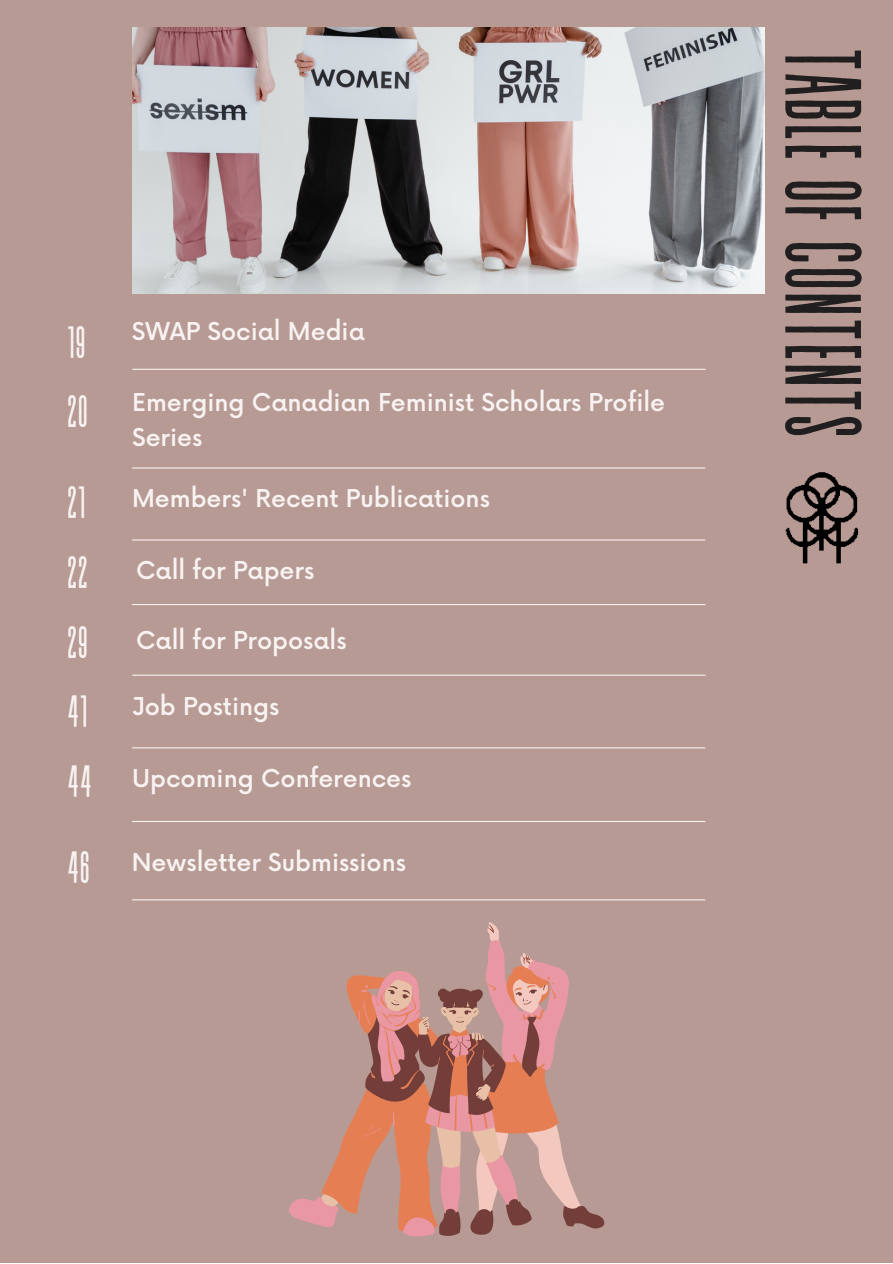
<style>
.page{position:relative;width:893px;height:1264px;background:#fff}
.page>*{position:absolute;margin:0;border:0;box-sizing:border-box;transform-origin:0 0}
.t1{font:107.85px "Revive 80 Tall";color:#201e1f}
.t2{font:45px/69.8px "Revive 80 Tall";color:#f8f3f2}
.t3{font:500 24px/34.8px "Now";color:#f8f3f2}
</style>
<div class="page">
<div style="left:0;top:0;width:892px;height:1262px;background:#b69a93"></div>
<img style="left:132px;top:27px;width:632px;height:266px">
<hr style="left:132px;top:467px;width:573px;height:1px;background:#f8f3f2">
<hr style="left:132px;top:539px;width:573px;height:1px;background:#f8f3f2">
<hr style="left:132px;top:604px;width:573px;height:1px;background:#f8f3f2">
<hr style="left:133px;top:674px;width:572px;height:1px;background:#f8f3f2">
<hr style="left:132px;top:821px;width:573px;height:1px;background:#f8f3f2">
<hr style="left:132px;top:747px;width:573px;height:1px;background:#f8f3f2">
<img style="left:785px;top:472px;width:73px;height:92px">
<hr style="left:132px;top:899px;width:573px;height:1px;background:#f8f3f2">
<hr style="left:133px;top:369px;width:572px;height:1px;background:#f8f3f2">
<svg style="left:289px;top:975px;width:165px;height:261px"></svg>
<svg style="left:365px;top:924px;width:239px;height:311px"></svg>
<h2 class="t2" style="left:67px;top:311px;width:23px">19<br>20</h2>
<h2 class="t2" style="left:67px;top:471px;width:27px">21<br>22<br>29<br>41<br>44</h2>
<h2 class="t2" style="left:67px;top:836px;width:25px">46</h2>
<p class="t3" style="left:132px;top:315px;width:234px">SWAP Social Media</p>
<p class="t3" style="left:132px;top:386px;width:534px">Emerging Canadian Feminist Scholars Profile<br>Series</p>
<p class="t3" style="left:132px;top:482px;width:359px">Members' Recent Publications</p>
<p class="t3" style="left:136px;top:554px;width:180px">Call for Papers</p>
<p class="t3" style="left:136px;top:624px;width:212px">Call for Proposals</p>
<p class="t3" style="left:132px;top:690px;width:149px">Job Postings</p>
<p class="t3" style="left:132px;top:762px;width:281px">Upcoming Conferences</p>
<p class="t3" style="left:132px;top:846px;width:275px">Newsletter Submissions</p>
<h1 class="t1" style="left:878px;top:47px;width:393px;rotate:90deg">TABLEOFCONTENTS</h1>
</div>
